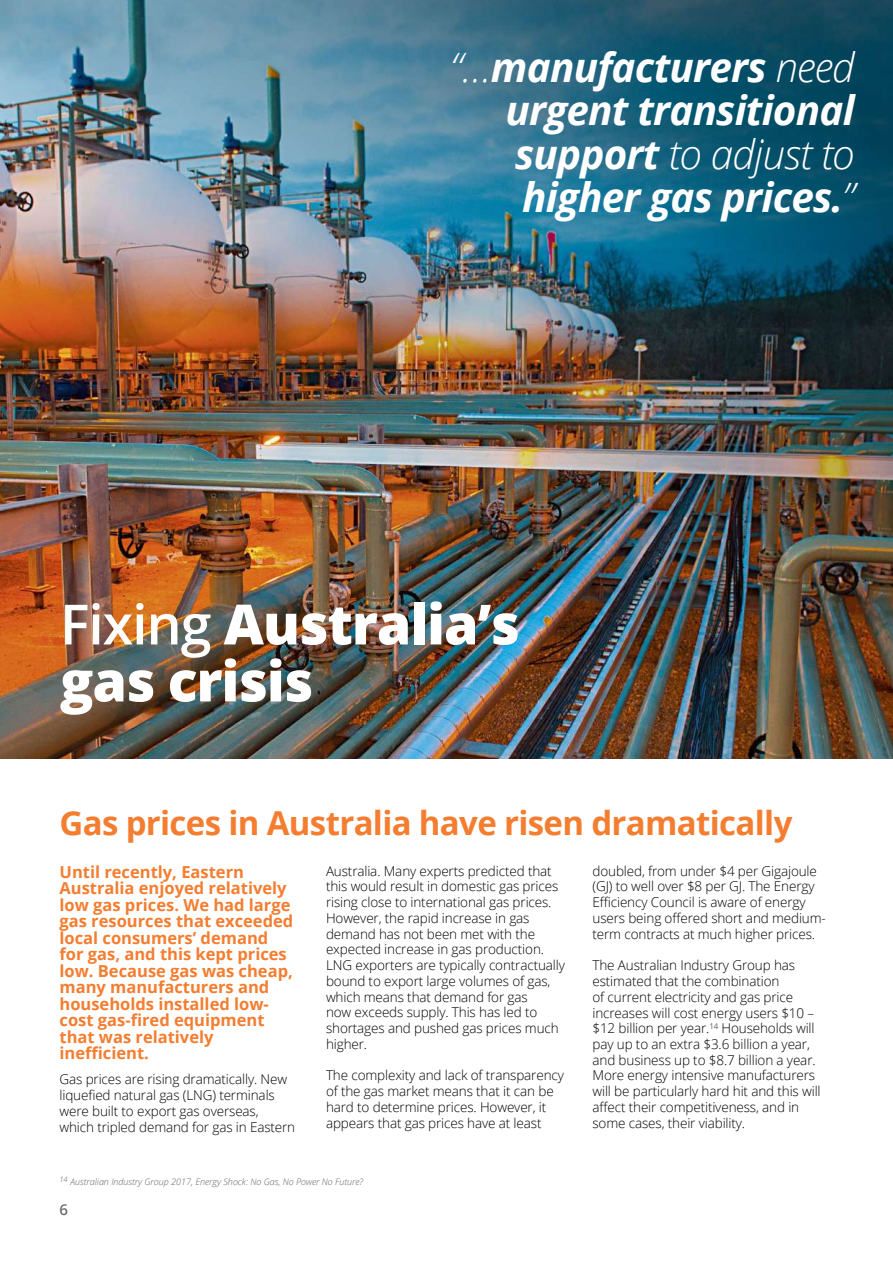
<style>
.page{position:relative;width:893px;height:1263px;background:#fff}
.page>*{position:absolute;margin:0;border:0;box-sizing:border-box;transform-origin:0 0}
.t1{font:800 55.5px/57px "Open Sans";letter-spacing:-.02em;color:#fff}
.t2{font:italic 700 40.5px/43.5px "Open Sans";letter-spacing:-.02em;color:#fff;text-align:right}
.t3{font:700 33px "Open Sans";letter-spacing:-.02em;color:#f47d30}
.t4{font:700 16.5px/16.5px "Open Sans";color:#f47d30}
.t5{font:600 15px "Open Sans";color:#6d6e71}
.t6{font:300 13.5px/15.8px "Open Sans";letter-spacing:-.01em;color:#000}
.t7{font:italic 300 9px "Open Sans";color:#636165}
.s1{font-weight:300}
.s2{font-weight:600}
</style>
<div class="page">
<img style="left:0;top:0;width:893px;height:758px">
<h2 class="t2" style="left:451px;top:44px;width:406px"><span class="s1">“…</span>manufacturers <span class="s1">need </span>urgent transitional support <span class="s1">to adjust to </span>higher gas prices.<span class="s1">”</span></h2>
<h1 class="t1" style="left:60px;top:593px;width:461px"><span class="s2">Fixing</span> Australia’s gas crisis</h1>
<h3 class="t3" style="left:60px;top:800px;width:734px">Gas prices in Australia have risen dramatically</h3>
<p class="t4" style="left:60px;top:863px;width:235px">Until recently, Eastern<br>Australia enjoyed relatively low gas prices. We had large gas resources that exceeded local consumers’ demand for gas, and this kept prices low. Because gas was cheap, many manufacturers and households installed low&shy;cost gas-fired equipment that was relatively inefficient.</p>
<p class="t6" style="left:60px;top:1071px;width:237px">Gas prices are rising dramatically. New liquefied natural gas (LNG) terminals were built to export gas overseas, which tripled demand for gas in Eastern</p>
<p class="t6" style="left:326px;top:862px;width:240px">Australia. Many experts predicted that this would result in domestic gas prices rising close to international gas prices.<br>However, the rapid increase in gas demand has not been met with the expected increase in gas production.<br>LNG exporters are typically contractually bound to export large volumes of gas, which means that demand for gas<br>now exceeds supply. This has led to shortages and pushed gas prices much higher.</p>
<p class="t6" style="left:326px;top:1067px;width:239px">The complexity and lack of transparency of the gas market means that it can be hard to determine prices. However, it appears that gas prices have at least</p>
<p class="t7" style="left:60px;top:1176px;width:305px"><sup>14</sup> Australian Industry Group 2017, Energy Shock: No Gas, No Power No Future?</p>
<p class="t5" style="left:60px;top:1199px;width:10px">6</p>
<p class="t6" style="left:592px;top:862px;width:235px">doubled, from under $4 per Gigajoule (GJ) to well over $8 per GJ. The Energy Efficiency Council is aware of energy users being offered short and medium&shy;term contracts at much higher prices.</p>
<p class="t6" style="left:592px;top:957px;width:230px">The Australian Industry Group has estimated that the combination<br>of current electricity and gas price increases will cost energy users $10 – $12 billion per year.<sup>14</sup> Households will pay up to an extra $3.6 billion a year, and business up to $8.7 billion a year.<br>More energy intensive manufacturers will be particularly hard hit and this will affect their competitiveness, and in some cases, their viability.</p>
</div>
